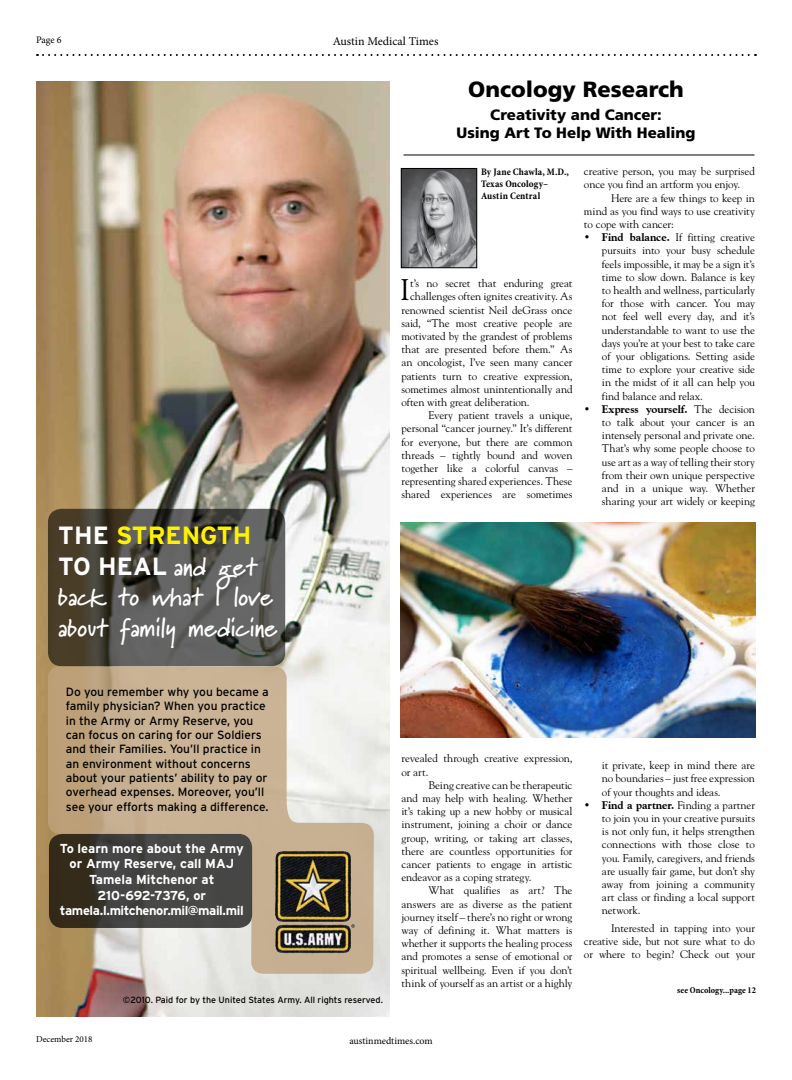
<style>
.page{position:relative;width:792px;height:1080px;background:#fff}
.page>*{position:absolute;margin:0;border:0;box-sizing:border-box;transform-origin:0 0}
.t1{font:29.7px "Goudy";color:#000}
.t2{font:700 24.9px/30.9px "Marydale";color:#fff}
.t3{font:700 24.9px/30.9px "Interstate";color:#fff}
.t4{font:900 22px "Frutiger";color:#000}
.t5{font:900 15px/18px "Frutiger";color:#000;text-align:center}
.t6{font:700 13px/15.6px "Interstate";letter-spacing:-.005em;color:#fff;text-align:center}
.t7{font:12px/14.4px "Interstate";color:#000}
.t8{font:12px "Minion Pro";color:#000}
.t9{font:11px/13.2px "Goudy";letter-spacing:-.005em;color:#000;text-align:justify}
.t10{font:800 11px "Goudy Old Style BT";color:#000}
.t11{font:700 condensed 10px/12px "Minion Pro";letter-spacing:.01em;color:#000}
.t12{font:10px "Minion Pro";letter-spacing:-.005em;color:#000}
.t13{font:9px "Interstate";color:#000}
.t14{font:700 condensed 9px "Minion Pro";color:#000}
.t15{font:9px "Minion Pro";color:#000}
.s1{color:#fff200}
.s2{font-family:"Marydale"}
.s3{font-family:"Goudy Old Style BT";font-weight:800}
.s4{font-family:"Goudy";font-weight:400}
</style>
<div class="page">
<svg style="left:37px;top:54px;width:719px;height:2px"></svg>
<img style="left:36px;top:81px;width:354px;height:936px">
<svg style="left:48px;top:666px;width:326px;height:308px;background:#d0bfa7"></svg>
<svg style="left:48px;top:509px;width:237px;height:157px;background:#524f48"></svg>
<svg style="left:49px;top:834px;width:203px;height:94px;background:#413f3a"></svg>
<img style="left:265px;top:842px;width:96px;height:118px">
<hr style="left:404px;top:154px;width:350px;height:1px;background:#000">
<img style="left:403px;top:170px;width:72px;height:96px">
<div style="left:401px;top:168px;width:76px;height:100px;border:1px solid #000"></div>
<img style="left:400px;top:522px;width:356px;height:216px">
<p class="t12" style="left:36px;top:33px;width:27px">Page 6</p>
<p class="t8" style="left:333px;top:33px;width:107px">Austin Medical Times</p>
<h2 class="t3" style="left:58px;top:519px;width:200px">THE <span class="s1">STRENGTH<br></span>TO HEAL <span class="s2">and get</span></h2>
<h2 class="t2" style="left:58px;top:581px;width:221px">back to what I love about family medicine</h2>
<p class="t7" style="left:66px;top:684px;width:204px">Do you remember why you became a family physician? When you practice in the Army or Army Reserve, you can focus on caring for our Soldiers and their Families. You’ll practice in an environment without concerns about your patients’ ability to pay or overhead expenses. Moreover, you’ll see your efforts making a difference.</p>
<p class="t6" style="left:60px;top:840px;width:185px">To learn more about the Army or Army Reserve, call MAJ<br>Tamela Mitchenor at<br>210-692-7376, or tamela.l.mitchenor.mil@mail.mil</p>
<p class="t13" style="left:123px;top:994px;width:262px">©2010. Paid for by the United States Army. All rights reserved.</p>
<h3 class="t4" style="left:468px;top:77px;width:217px">Oncology Research</h3>
<h3 class="t5" style="left:457px;top:106px;width:240px">Creativity and Cancer:<br>Using Art To Help With Healing</h3>
<p class="t11" style="left:481px;top:166px;width:90px">By Jane Chawla, M.D.,<br>Texas Oncology–<br>Austin Central</p>
<p class="t9" style="left:584px;top:164px;width:172px">creative person, you may be surprised once you find an artform you enjoy.</p>
<p class="t9" style="left:584px;top:191px;width:173px;text-indent:27px">Here are a few things to keep in mind as you find ways to use creativity to cope with cancer:</p>
<p class="t9" style="left:602px;top:230px;width:155px;text-indent:-18px"><span class="s3">• Find balance.</span> If fitting creative pursuits into your busy schedule feels impossible, it may be a sign it’s time to slow down. Balance is key to health and wellness, particularly for those with cancer. You may not feel well every day, and it’s understandable to want to use the days you’re at your best to take care of your obligations. Setting aside time to explore your creative side in the midst of it all can help you find balance and relax.</p>
<p class="t10" style="left:584px;top:402px;width:173px">• Express yourself. <span class="s4">The decision</span></p>
<p class="t9" style="left:602px;top:415px;width:155px">to talk about your cancer is an intensely personal and private one.<br>That’s why some people choose to use art as a way of telling their story from their own unique perspective and in a unique way. Whether sharing your art widely or keeping</p>
<h1 class="t1" style="left:400px;top:272px;width:11px">I</h1>
<p class="t9" style="left:410px;top:276px;width:164px">t’s no secret that enduring great</p>
<p class="t9" style="left:410px;top:290px;width:164px">challenges often ignites creativity. As</p>
<p class="t9" style="left:401px;top:303px;width:173px">renowned scientist Neil deGrass once</p>
<p class="t9" style="left:401px;top:316px;width:172px">said, “The most creative people are</p>
<p class="t9" style="left:401px;top:329px;width:173px">motivated by the grandest of problems</p>
<p class="t9" style="left:401px;top:342px;width:173px">that are presented before them.” As</p>
<p class="t9" style="left:401px;top:356px;width:172px">an oncologist, I’ve seen many cancer</p>
<p class="t9" style="left:401px;top:369px;width:173px">patients turn to creative expression,</p>
<p class="t9" style="left:401px;top:382px;width:173px">sometimes almost unintentionally and</p>
<p class="t9" style="left:401px;top:395px;width:130px">often with great deliberation.</p>
<p class="t9" style="left:429px;top:408px;width:145px">Every patient travels a unique,</p>
<p class="t9" style="left:401px;top:422px;width:173px">personal “cancer journey.” It’s different</p>
<p class="t9" style="left:401px;top:435px;width:173px">for everyone, but there are common</p>
<p class="t9" style="left:401px;top:448px;width:173px">threads – tightly bound and woven</p>
<p class="t9" style="left:401px;top:461px;width:173px">together like a colorful canvas –</p>
<p class="t9" style="left:401px;top:474px;width:172px">representing shared experiences. These</p>
<p class="t9" style="left:401px;top:488px;width:173px">shared experiences are sometimes</p>
<p class="t9" style="left:401px;top:752px;width:172px">revealed through creative expression, or art.</p>
<p class="t9" style="left:401px;top:778px;width:173px;text-indent:27px">Being creative can be therapeutic and may help with healing. Whether it’s taking up a new hobby or musical instrument, joining a choir or dance group, writing, or taking art classes, there are countless opportunities for cancer patients to engage in artistic endeavor as a coping strategy.</p>
<p class="t9" style="left:401px;top:884px;width:173px;text-indent:27px">What qualifies as art? The answers are as diverse as the patient journey itself – there’s no right or wrong way of defining it. What matters is whether it supports the healing process and promotes a sense of emotional or spiritual wellbeing. Even if you don’t think of yourself as an artist or a highly</p>
<p class="t9" style="left:602px;top:758px;width:155px">it private, keep in mind there are no boundaries – just free expression of your thoughts and ideas.</p>
<p class="t9" style="left:602px;top:798px;width:155px;text-indent:-18px"><span class="s3">• Find a partner.</span> Finding a partner to join you in your creative pursuits is not only fun, it helps strengthen connections with those close to you. Family, caregivers, and friends are usually fair game, but don’t shy away from joining a community art class or finding a local support network.</p>
<p class="t9" style="left:584px;top:921px;width:173px;text-indent:27px">Interested in tapping into your creative side, but not sure what to do or where to begin? Check out your</p>
<p class="t14" style="left:677px;top:984px;width:80px">see Oncology...page 12</p>
<p class="t15" style="left:36px;top:1033px;width:58px">December 2018</p>
<p class="t12" style="left:349px;top:1034px;width:85px">austinmedtimes.com</p>
</div>
